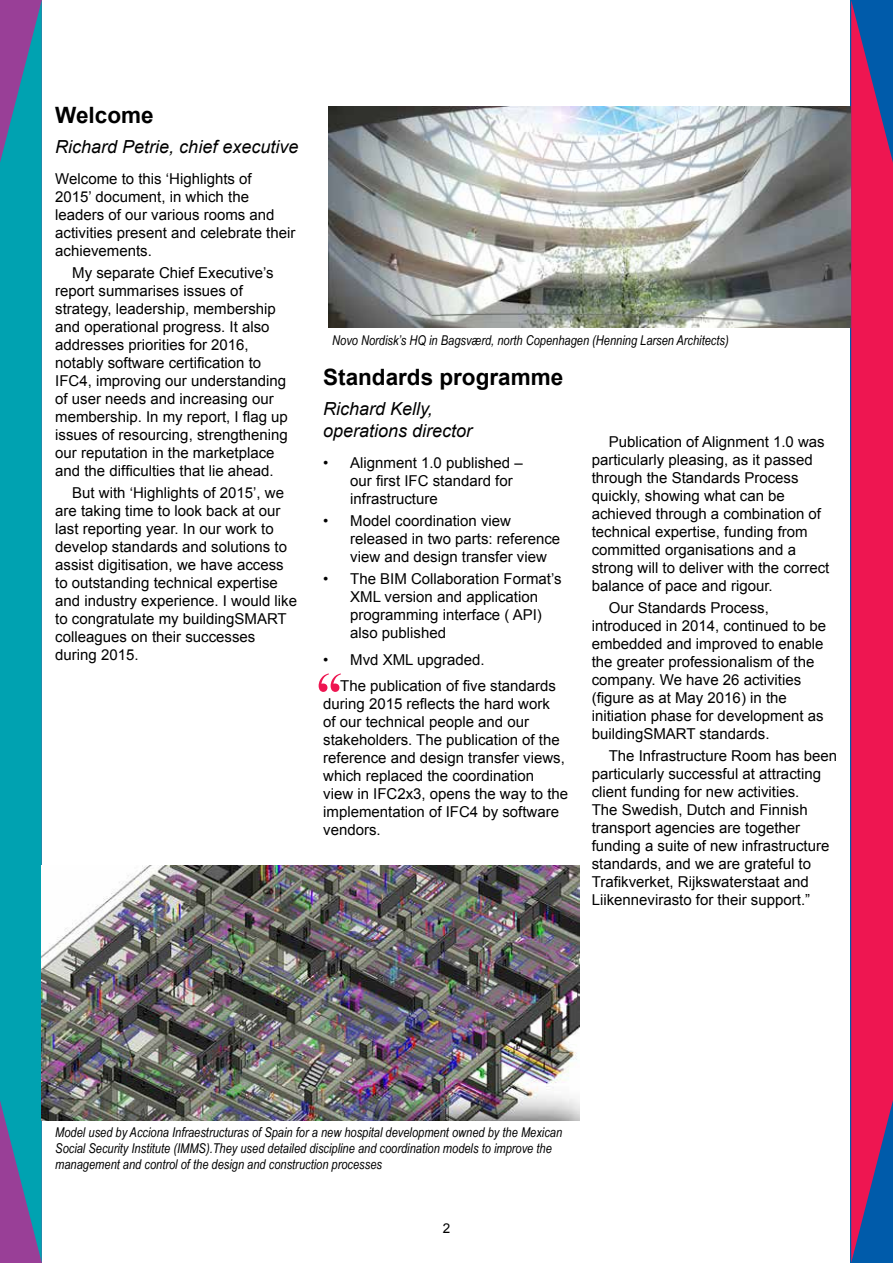
<style>
.page{position:relative;width:893px;height:1263px;background:#fff}
.page>*{position:absolute;margin:0;border:0;box-sizing:border-box;transform-origin:0 0}
.t1{font:72px "Bask Old Face";color:#ee1651}
.t2{font:700 22.5px "Arial";color:#000}
.t3{font:italic 18px/21.6px "Arial";color:#000}
.t4{font:15px/18px "Arial";color:#000}
.t5{font:italic 13.5px/16.2px "Arial Narrow";color:#000}
.t6{font:13.5px "Arial";color:#000}
</style>
<div class="page">
<svg style="left:850px;top:0;width:1px;height:1263px"></svg>
<svg style="left:851px;top:0;width:42px;height:1263px;background:#ce1f5c"></svg>
<svg style="left:0;top:0;width:42px;height:1263px;background:#1594ad"></svg>
<img style="left:328px;top:106px;width:522px;height:222px">
<img style="left:42px;top:866px;width:538px;height:254px">
<h2 class="t2" style="left:55px;top:106px;width:100px">Welcome</h2>
<p class="t3" style="left:55px;top:137px;width:245px">Richard Petrie, chief executive</p>
<p class="t4" style="left:55px;top:169px;width:242px">Welcome to this ‘Highlights of<br>2015’ document, in which the leaders of our various rooms and activities present and celebrate their achievements.</p>
<p class="t4" style="left:55px;top:264px;width:234px;text-indent:17px">My separate Chief Executive’s report summarises issues of strategy, leadership, membership and operational progress. It also addresses priorities for 2016, notably software certification to IFC4, improving our understanding of user needs and increasing our membership. In my report, I flag up issues of resourcing, strengthening our reputation in the marketplace and the difficulties that lie ahead.</p>
<p class="t4" style="left:55px;top:484px;width:243px;text-indent:17px">But with ‘Highlights of 2015’, we are taking time to look back at our last reporting year. In our work to develop standards and solutions to assist digitisation, we have access to outstanding technical expertise and industry experience. I would like to congratulate my buildingSMART colleagues on their successes during 2015.</p>
<p class="t5" style="left:332px;top:333px;width:398px">Novo Nordisk’s HQ in Bagsværd, north Copenhagen (Henning Larsen Architects)</p>
<h2 class="t2" style="left:323px;top:369px;width:242px">Standards programme</h2>
<p class="t3" style="left:323px;top:400px;width:151px">Richard Kelly, operations director</p>
<p class="t4" style="left:350px;top:455px;width:174px;text-indent:-27px">• Alignment 1.0 published – our first IFC standard for infrastructure</p>
<p class="t4" style="left:350px;top:513px;width:212px;text-indent:-27px">• Model coordination view released in two parts: reference view and design transfer view</p>
<p class="t4" style="left:350px;top:571px;width:213px;text-indent:-27px">• The BIM Collaboration Format’s<br>XML version and application programming interface ( API) also published</p>
<p class="t4" style="left:340px;top:648px;width:217px;line-height:26.5px;text-indent:-17px">• Mvd XML upgraded.<br>The publication of five standards</p>
<p class="t4" style="left:323px;top:695px;width:247px">during 2015 reflects the hard work<br>of our technical people and our stakeholders. The publication of the reference and design transfer views, which replaced the coordination<br>view in IFC2x3, opens the way to the implementation of IFC4 by software vendors.</p>
<h1 class="t1" style="left:315px;top:656px;width:31px">“</h1>
<p class="t4" style="left:592px;top:433px;width:239px;text-indent:17px">Publication of Alignment 1.0 was particularly pleasing, as it passed through the Standards Process quickly, showing what can be achieved through a combination of technical expertise, funding from committed organisations and a strong will to deliver with the correct balance of pace and rigour.</p>
<p class="t4" style="left:592px;top:599px;width:236px;text-indent:17px">Our Standards Process, introduced in 2014, continued to be embedded and improved to enable the greater professionalism of the company. We have 26 activities (figure as at May 2016) in the initiation phase for development as buildingSMART standards.</p>
<p class="t4" style="left:592px;top:747px;width:247px;text-indent:17px">The Infrastructure Room has been particularly successful at attracting client funding for new activities.<br>The Swedish, Dutch and Finnish transport agencies are together funding a suite of new infrastructure standards, and we are grateful to Trafikverket, Rijkswaterstaat and Liikennevirasto for their support.”</p>
<p class="t5" style="left:55px;top:1125px;width:508px">Model used by Acciona Infraestructuras of Spain for a new hospital development owned by the Mexican<br>Social Security Institute (IMMS).They used detailed discipline and coordination models to improve the management and control of the design and construction processes</p>
<p class="t6" style="left:443px;top:1223px;width:9px">2</p>
</div>
